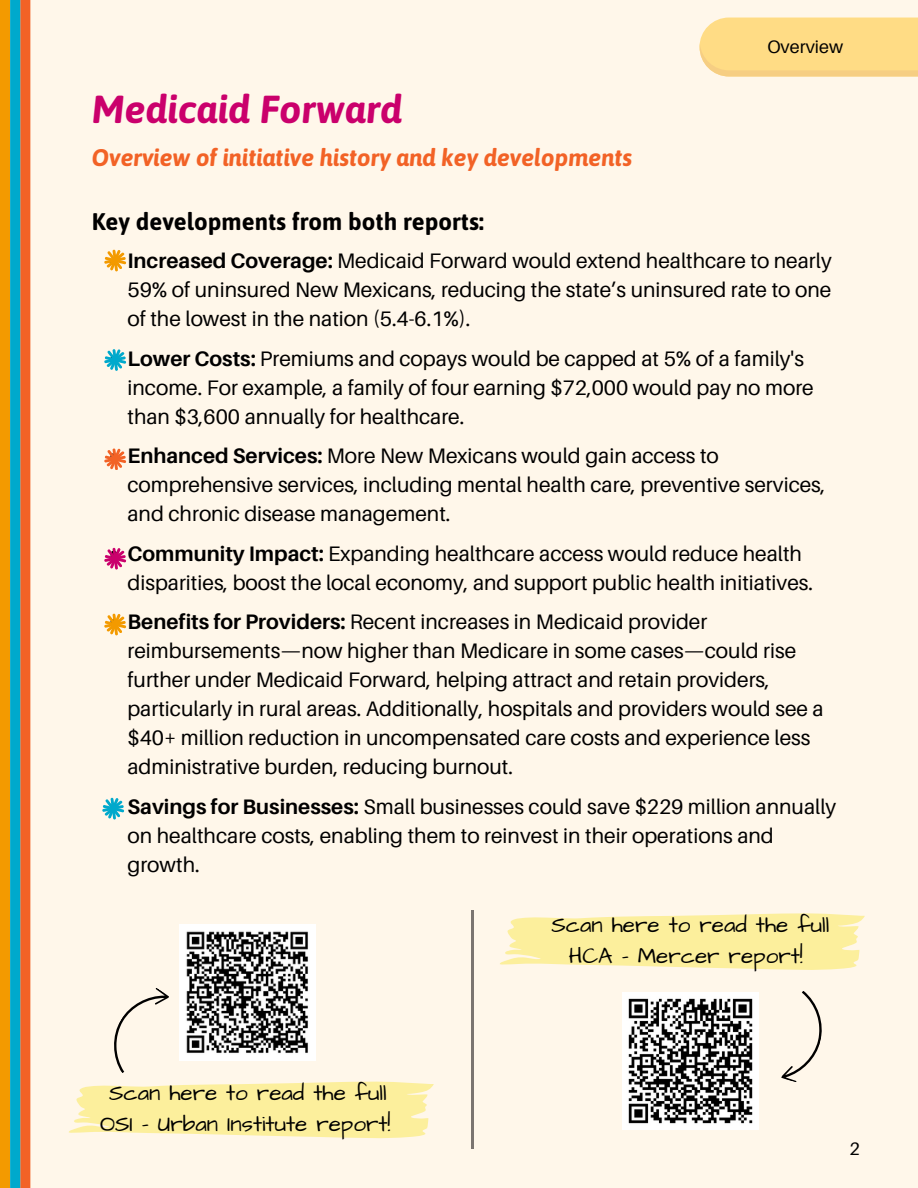
<style>
.page{position:relative;width:918px;height:1188px;background:#fff7ea}
.page>*{position:absolute;margin:0;border:0;box-sizing:border-box;transform-origin:0 0}
.t1{font:italic 700 39px "Asap";color:#ca006c}
.t2{font:italic 700 24px "Asap";letter-spacing:-.005em;color:#f26226}
.t3{font:700 24px "Asap";color:#000}
.t4{font:22.5px/30.3px "Architects Daughter";color:#000;text-align:center}
.t5{font:21px/29px "Aileron";color:#000}
.t6{font:18px "Aileron";color:#000}
.s1{font-weight:700}
</style>
<div class="page">
<div style="left:0;top:0;width:10px;height:1188px;background:#f39a00"></div>
<div style="left:20px;top:0;width:10px;height:1188px;background:#f26226"></div>
<div style="left:10px;top:0;width:10px;height:1188px;background:#00a9cc"></div>
<img style="left:180px;top:925px;width:136px;height:136px">
<svg style="left:69px;top:1081px;width:365px;height:58px"></svg>
<svg style="left:500px;top:913px;width:365px;height:57px;background:#fcf0a8"></svg>
<svg style="left:114px;top:988px;width:55px;height:85px"></svg>
<svg style="left:781px;top:991px;width:41px;height:91px"></svg>
<hr style="left:472px;top:910px;width:2px;height:278px;background:#231f20">
<div style="left:435px;top:1149px;width:115px;height:39px;background:#fff7ea"></div>
<svg style="left:104px;top:250px;width:23px;height:21px"></svg>
<svg style="left:104px;top:349px;width:23px;height:21px"></svg>
<svg style="left:104px;top:448px;width:23px;height:22px"></svg>
<svg style="left:104px;top:548px;width:23px;height:21px"></svg>
<svg style="left:104px;top:614px;width:23px;height:21px"></svg>
<svg style="left:102px;top:798px;width:23px;height:21px"></svg>
<svg style="left:699px;top:18px;width:219px;height:59px;background:#fedb88"></svg>
<img style="left:622px;top:993px;width:136px;height:136px">
<p class="t1" style="left:92px;top:87px;width:312px">Medicaid Forward</p>
<p class="t2" style="left:92px;top:143px;width:542px">Overview of initiative history and key developments</p>
<p class="t6" style="left:767px;top:35px;width:77px">Overview</p>
<p class="t3" style="left:92px;top:207px;width:394px">Key developments from both reports:</p>
<h1 class="t5" style="left:127px;top:246px;width:706px;text-align:justify"><span class="s1">Increased Coverage:</span> Medicaid Forward would extend healthcare to nearly 59% of uninsured New Mexicans, reducing the state’s uninsured rate to one of the lowest in the nation (5.4-6.1%).</h1>
<p class="t5" style="left:127px;top:343px;width:688px"><span class="s1">Lower Costs:</span> Premiums and copays would be capped at 5% of a family's income. For example, a family of four earning $72,000 would pay no more than $3,600 annually for healthcare.</p>
<h2 class="t5" style="left:127px;top:441px;width:700px"><span class="s1">Enhanced Services:</span> More New Mexicans would gain access to comprehensive services, including mental health care, preventive services, and chronic disease management.</h2>
<p class="t5" style="left:127px;top:538px;width:687px"><span class="s1">Community Impact:</span> Expanding healthcare access would reduce health disparities, boost the local economy, and support public health initiatives.</p>
<p class="t5" style="left:127px;top:607px;width:698px"><span class="s1">Benefits for Providers:</span> Recent increases in Medicaid provider reimbursements—now higher than Medicare in some cases—could rise further under Medicaid Forward, helping attract and retain providers, particularly in rural areas. Additionally, hospitals and providers would see a $40+ million reduction in uncompensated care costs and experience less administrative burden, reducing burnout.</p>
<p class="t5" style="left:127px;top:791px;width:710px"><span class="s1">Savings for Businesses:</span> Small businesses could save $229 million annually on healthcare costs, enabling them to reinvest in their operations and growth.</p>
<p class="t4" style="left:100px;top:1079px;width:292px">Scan here to read the full<br>OSI - Urban Institute report!</p>
<p class="t4" style="left:552px;top:910px;width:279px">Scan here to read the full<br>HCA - Mercer report!</p>
<p class="t6" style="left:849px;top:1138px;width:12px">2</p>
</div>
